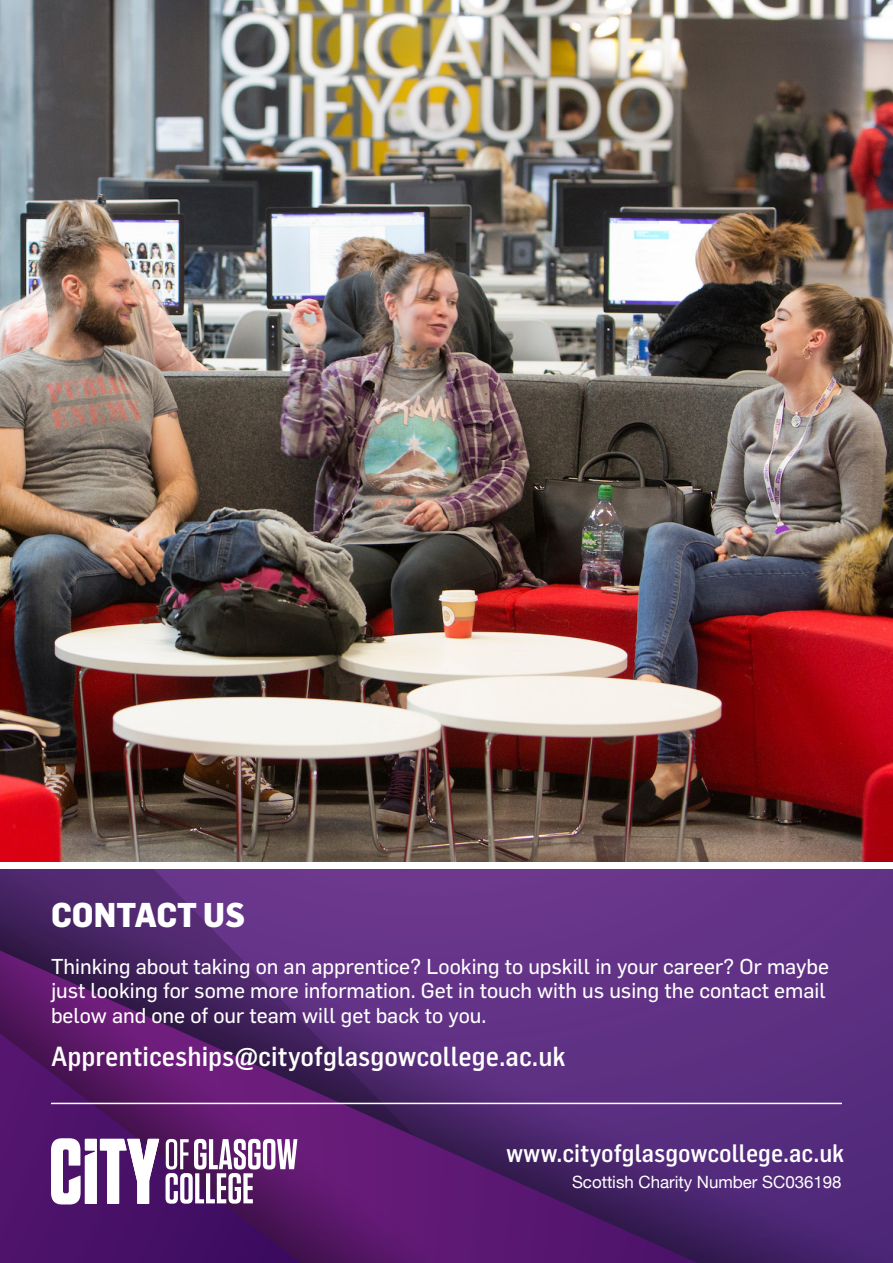
<style>
.page{position:relative;width:893px;height:1263px;background:#fff}
.page>*{position:absolute;margin:0;border:0;box-sizing:border-box;transform-origin:0 0}
.Heading_1{font:800 33.75px "Flama Semicondensed";color:#fff}
.body_text{font:500 27px "Flama Semicondensed";color:#fff}
.t1{font:500 24.75px "Flama Semicondensed";color:#fff}
.Heading_1-2{font:21.15px/24.3px "Flama Basic";color:#fff}
.t2{font:16.95px "Helvetica Neue";color:#fff}
</style>
<div class="page">
<img style="left:0;top:0;width:893px;height:861px">
<svg style="left:492px;top:957px;width:401px;height:306px;background:#552a79"></svg>
<svg style="left:0;top:957px;width:492px;height:306px;background:#541d6c"></svg>
<svg style="left:0;top:869px;width:893px;height:88px;background:#603181"></svg>
<svg style="left:166px;top:1139px;width:131px;height:65px"></svg>
<svg style="left:51px;top:1138px;width:108px;height:66px"></svg>
<hr style="left:51px;top:1103px;width:791px;height:1px;background:#fff">
<p class="Heading_1" style="left:51px;top:892px;width:196px">CONTACT US</p>
<p class="Heading_1-2" style="left:51px;top:953px;width:780px">Thinking about taking on an apprentice? Looking to upskill in your career? Or maybe just looking for some more information. Get in touch with us using the contact email below and one of our team will get back to you.</p>
<p class="body_text" style="left:51px;top:1039px;width:516px">Apprenticeships@cityofglasgowcollege.ac.uk</p>
<p class="t1" style="left:506px;top:1137px;width:340px">www.cityofglasgowcollege.ac.uk</p>
<p class="t2" style="left:572px;top:1170px;width:271px">Scottish Charity Number SC036198</p>
</div>
